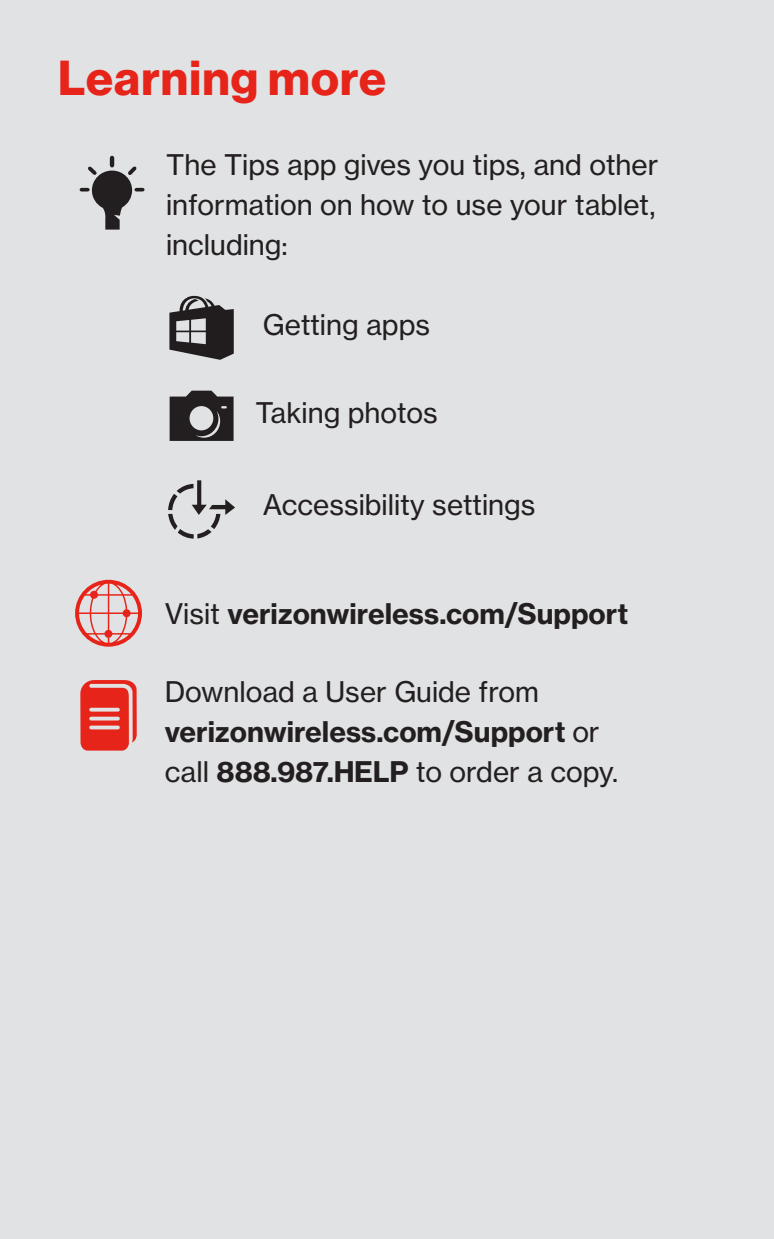
<style>
.page{position:relative;width:774px;height:1239px;background:#e1e2e4}
.page>*{position:absolute;margin:0;border:0;box-sizing:border-box;transform-origin:0 0}
.Headline{font:48px "N Haas Grotesk DS Std 75 Bd";letter-spacing:.025em;color:#e72419}
.Body{font:28px/40px "N Haas Grotesk TX Std 55 Rg";color:#231f20}
.Body-2{font:28px "N Haas Grotesk TX Std 75 Bd";color:#231f20}
.s1{font-family:"N Haas Grotesk TX Std 55 Rg"}
.s2{font-family:"N Haas Grotesk TX Std 75 Bd"}
</style>
<div class="page">
<svg style="left:80px;top:680px;width:57px;height:70px"></svg>
<svg style="left:75px;top:580px;width:67px;height:66px"></svg>
<div style="left:109px;top:156px;width:5px;height:12px;background:#231f20;border-radius:2px"></div>
<svg style="left:79px;top:165px;width:65px;height:65px"></svg>
<svg style="left:169px;top:295px;width:65px;height:65px"></svg>
<svg style="left:170px;top:390px;width:63px;height:51px"></svg>
<svg style="left:168px;top:480px;width:67px;height:58px"></svg>
<p class="Headline" style="left:58px;top:50px;width:329px">Learning more</p>
<p class="Body" style="left:166px;top:145px;width:494px;text-align:justify">The Tips app gives you tips, and other information on how to use your tablet, including:</p>
<p class="Body" style="left:263px;top:305px;width:168px">Getting apps</p>
<p class="Body" style="left:255px;top:393px;width:184px">Taking photos</p>
<p class="Body" style="left:263px;top:485px;width:274px">Accessibility settings</p>
<p class="Body-2" style="left:165px;top:596px;width:465px"><span class="s1">Visit</span> verizonwireless.com/Support</p>
<p class="Body" style="left:165px;top:671px;width:455px">Download a User Guide from <span class="s2">verizonwireless.com/Support</span> or call <span class="s2">888.987.HELP</span> to order a copy.</p>
</div>
